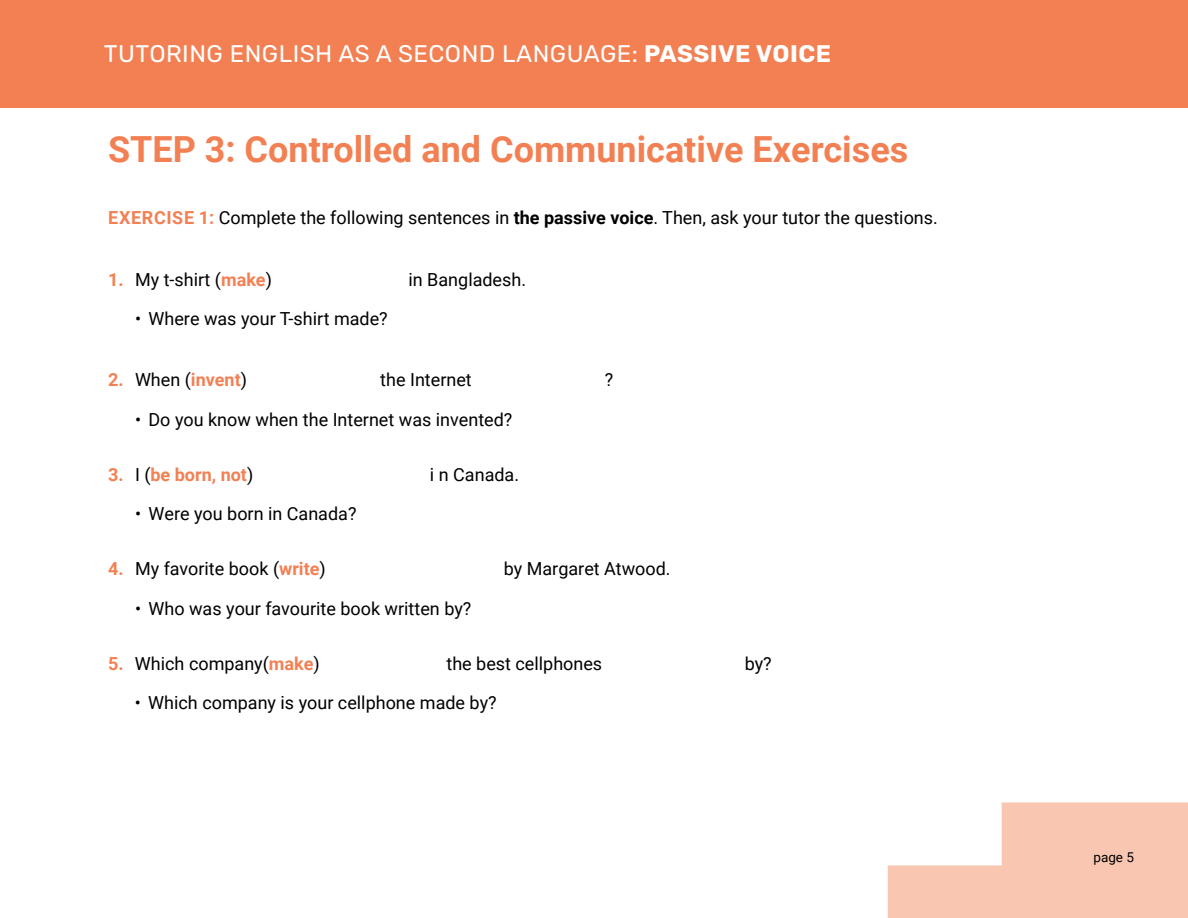
<style>
.page{position:relative;width:1188px;height:918px;background:#fff}
.page>*{position:absolute;margin:0;border:0;box-sizing:border-box;transform-origin:0 0}
.t1{font:700 36px "Roboto";color:#f38053}
.t2{font:24px "Rubik";letter-spacing:.02em;color:#fff}
.t3{font:18px "Roboto";color:#000}
.t4{font:700 18px "Roboto";color:#f38053}
.t5{font:13.5px "Roboto";color:#000}
.s1{font-weight:700}
.s2{font-weight:700;color:#f38053}
.s3{font-weight:400;color:#000}
.s4{font-style:inherit}
</style>
<div class="page">
<svg style="left:888px;top:802px;width:300px;height:116px"></svg>
<div style="left:0;top:0;width:1188px;height:108px;background:#f38053"></div>
<h2 class="t2" style="left:104px;top:40px;width:729px">TUTORING ENGLISH AS A SECOND LANGUAGE: <span class="s1">PASSIVE VOICE</span></h2>
<h1 class="t1" style="left:108px;top:124px;width:802px">STEP 3: Controlled and Communicative Exercises</h1>
<p class="t3" style="left:108px;top:205px;width:831px"><span class="s2">EXERCISE 1:</span> Complete the following sentences in <span class="s1">the passive voice</span>. Then, ask your tutor the questions.</p>
<p class="t3" style="left:108px;top:267px;width:165px"><span class="s2">1.</span> My t-shirt (<span class="s2">make</span>)</p>
<p class="t3" style="left:409px;top:267px;width:119px">in Bangladesh.</p>
<p class="t3" style="left:135px;top:306px;width:254px">• Where was your T-shirt made?</p>
<p class="t4" style="left:108px;top:367px;width:141px">2. <span class="s3">When (</span>invent<span class="s3">)</span></p>
<p class="t3" style="left:380px;top:367px;width:93px">the Internet</p>
<p class="t3" style="left:605px;top:367px;width:10px">?</p>
<p class="t3" style="left:135px;top:407px;width:379px">• Do you know when the Internet was invented?</p>
<p class="t4" style="left:108px;top:462px;width:147px">3. <span class="s3">I (</span>be born, not<span class="s3">)</span></p>
<p class="t3" style="left:430px;top:462px;width:91px">i n Canada.</p>
<p class="t3" style="left:135px;top:501px;width:223px">• Were you born in Canada?</p>
<p class="t3" style="left:108px;top:556px;width:219px"><span class="s2">4.</span> My favorite book (<span class="s2">write</span>)</p>
<p class="t3" style="left:504px;top:556px;width:168px">by Margaret Atwood.</p>
<p class="t3" style="left:135px;top:596px;width:338px">• Who was your favourite book written by?</p>
<p class="t3" style="left:108px;top:651px;width:213px"><span class="s2">5.</span> Which <span class="s4">company</span>(<span class="s2">make</span>)</p>
<p class="t3" style="left:446px;top:651px;width:157px">the best cellphones</p>
<p class="t3" style="left:745px;top:651px;width:29px">by?</p>
<p class="t3" style="left:135px;top:690px;width:363px">• Which <span class="s4">company</span> is your cellphone made by?</p>
<p class="t5" style="left:1093px;top:848px;width:42px">page 5</p>
</div>
